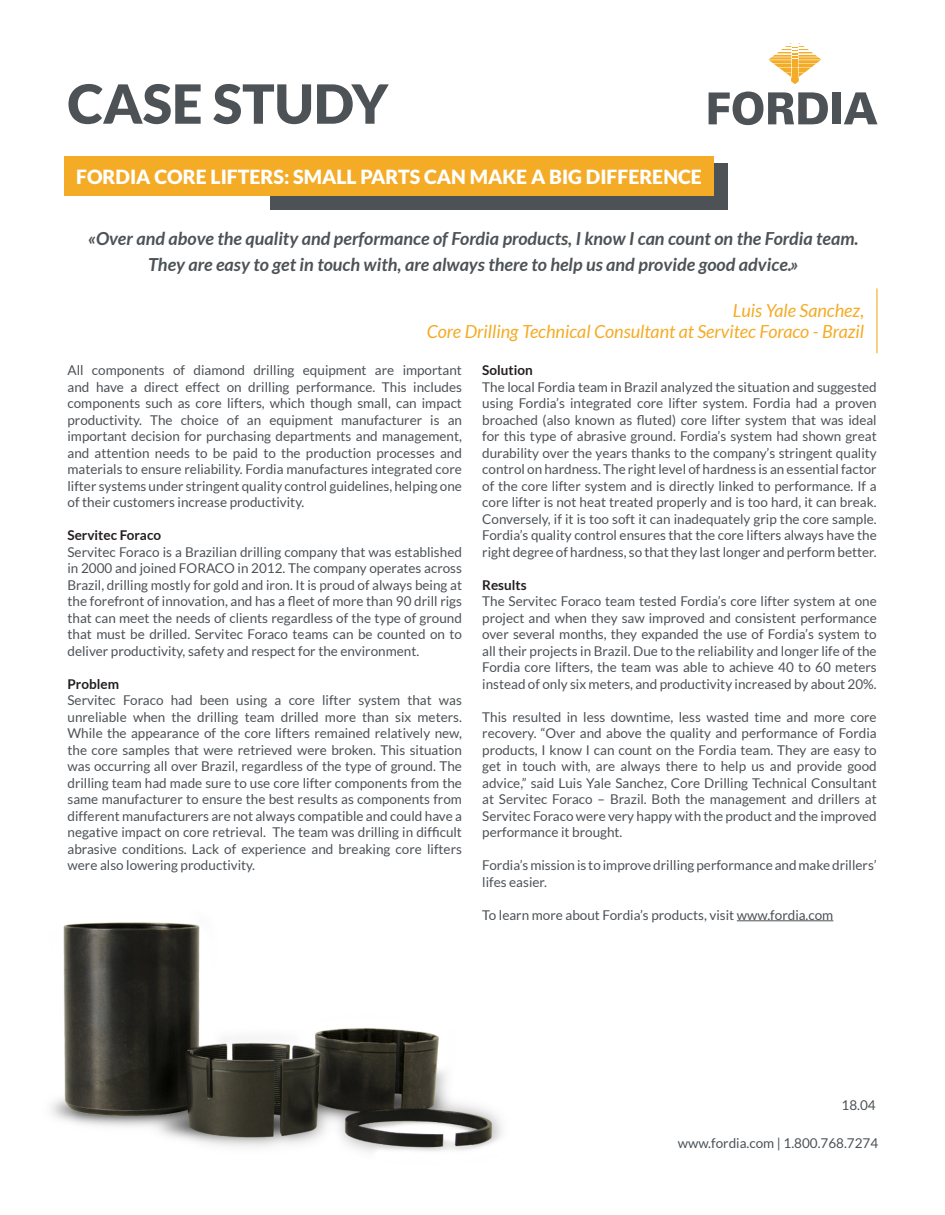
<style>
.page{position:relative;width:945px;height:1215px;background:#fff}
.page>*{position:absolute;margin:0;border:0;box-sizing:border-box;transform-origin:0 0}
.Titre_1{font:900 54px "Lato";color:#4d5256}
.Titre_2{font:900 19.5px "Lato";color:#fff}
.t1{font:italic 700 18px/25.5px "Lato";color:#4d5256;text-align:center}
.Ref__quote{font:italic 18px "Lato";color:#f4ab26}
.Corps_de_texte{font:13.5px/16.5px "Lato";color:#4d5256;text-align:justify}
.t2{font:700 13.5px "Lato";color:#231f20}
</style>
<div class="page">
<img style="left:51px;top:922px;width:451px;height:230px">
<svg style="left:768px;top:43px;width:53px;height:41px"></svg>
<svg style="left:709px;top:92px;width:119px;height:33px"></svg>
<div style="left:832px;top:92px;width:9px;height:32px;background:#4d5256"></div>
<svg style="left:844px;top:92px;width:34px;height:32px"></svg>
<hr style="left:737px;top:920px;width:96px;height:1px;background:#4d5256">
<hr style="left:876px;top:288px;width:2px;height:65px;background:#f4ab26">
<div style="left:270px;top:164px;width:458px;height:46px;background:#4d5256"></div>
<div style="left:64px;top:157px;width:649px;height:39px;background:#f4ab26"></div>
<p class="Titre_1" style="left:68px;top:72px;width:322px">CASE STUDY</p>
<p class="Titre_2" style="left:76px;top:165px;width:627px">FORDIA CORE LIFTERS: SMALL PARTS CAN MAKE A BIG DIFFERENCE</p>
<p class="t1" style="left:88px;top:227px;width:772px">«Over and above the quality and performance of Fordia products, I know I can count on the Fordia team.<br>They are easy to get in touch with, are always there to help us and provide good advice.»</p>
<p class="Ref__quote" style="left:733px;top:300px;width:133px">Luis Yale Sanchez,</p>
<p class="Ref__quote" style="left:427px;top:322px;width:439px">Core Drilling Technical Consultant at Servitec Foraco - Brazil</p>
<p class="Corps_de_texte" style="left:68px;top:362px;width:396px">All components of diamond drilling equipment are important and have a direct effect on drilling performance. This includes components such as core lifters, which though small, can impact productivity. The choice of an equipment manufacturer is an important decision for purchasing departments and management, and attention needs to be paid to the production processes and materials to ensure reliability. Fordia manufactures integrated core lifter systems under stringent quality control guidelines, helping one of their customers increase productivity.</p>
<p class="t2" style="left:68px;top:528px;width:95px">Servitec Foraco</p>
<p class="Corps_de_texte" style="left:68px;top:544px;width:396px">Servitec Foraco is a Brazilian drilling company that was established in 2000 and joined FORACO in 2012. The company operates across Brazil, drilling mostly for gold and iron. It is proud of always being at the forefront of innovation, and has a fleet of more than 90 drill rigs that can meet the needs of clients regardless of the type of ground that must be drilled. Servitec Foraco teams can be counted on to deliver productivity, safety and respect for the environment.</p>
<p class="t2" style="left:68px;top:676px;width:53px">Problem</p>
<p class="Corps_de_texte" style="left:68px;top:692px;width:396px">Servitec Foraco had been using a core lifter system that was unreliable when the drilling team drilled more than six meters.<br>While the appearance of the core lifters remained relatively new, the core samples that were retrieved were broken. This situation was occurring all over Brazil, regardless of the type of ground. The drilling team had made sure to use core lifter components from the same manufacturer to ensure the best results as components from different manufacturers are not always compatible and could have a negative impact on core retrieval. The team was drilling in difficult abrasive conditions. Lack of experience and breaking core lifters were also lowering productivity.</p>
<p class="t2" style="left:482px;top:363px;width:52px">Solution</p>
<p class="Corps_de_texte" style="left:482px;top:379px;width:396px">The local Fordia team in Brazil analyzed the situation and suggested using Fordia’s integrated core lifter system. Fordia had a proven broached (also known as fluted) core lifter system that was ideal for this type of abrasive ground. Fordia’s system had shown great durability over the years thanks to the company’s stringent quality control on hardness. The right level of hardness is an essential factor of the core lifter system and is directly linked to performance. If a core lifter is not heat treated properly and is too hard, it can break.<br>Conversely, if it is too soft it can inadequately grip the core sample.<br>Fordia’s quality control ensures that the core lifters always have the right degree of hardness, so that they last longer and perform better.</p>
<p class="t2" style="left:482px;top:577px;width:46px">Results</p>
<p class="Corps_de_texte" style="left:482px;top:593px;width:396px">The Servitec Foraco team tested Fordia’s core lifter system at one project and when they saw improved and consistent performance over several months, they expanded the use of Fordia’s system to all their projects in Brazil. Due to the reliability and longer life of the Fordia core lifters, the team was able to achieve 40 to 60 meters instead of only six meters, and productivity increased by about 20%.</p>
<p class="Corps_de_texte" style="left:482px;top:709px;width:396px">This resulted in less downtime, less wasted time and more core recovery. “Over and above the quality and performance of Fordia products, I know I can count on the Fordia team. They are easy to get in touch with, are always there to help us and provide good advice,” said Luis Yale Sanchez, Core Drilling Technical Consultant at Servitec Foraco – Brazil. Both the management and drillers at Servitec Foraco were very happy with the product and the improved performance it brought.</p>
<p class="Corps_de_texte" style="left:482px;top:857px;width:396px">Fordia’s mission is to improve drilling performance and make drillers’ lifes easier.</p>
<p class="Corps_de_texte" style="left:482px;top:907px;width:353px">To learn more about Fordia’s products, visit www.fordia.com</p>
<p class="Corps_de_texte" style="left:842px;top:1096px;width:36px">18.04</p>
<p class="Corps_de_texte" style="left:678px;top:1134px;width:202px">www.fordia.com | 1.800.768.7274</p>
</div>
